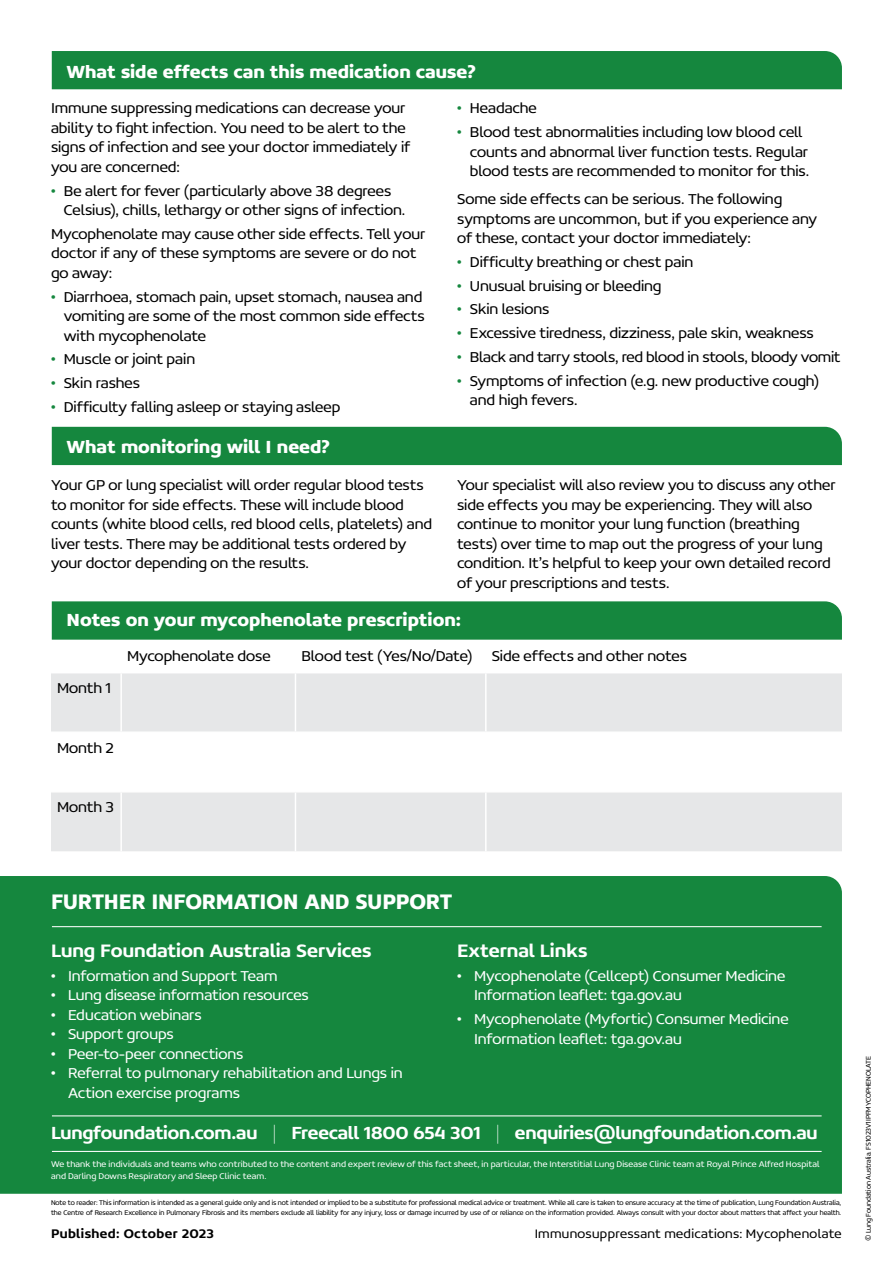
<style>
.page{position:relative;width:893px;height:1263px;background:#fff}
.page>*{position:absolute;margin:0;border:0;box-sizing:border-box;transform-origin:0 0}
.t1{font:700 22.5px "Concord W00";letter-spacing:-.01em;color:#fff;scale:.95 1}
.t2{font:500 19.5px "Concord W00";color:#fff}
.t3{font:500 18.9px "Concord W00";letter-spacing:-.01em;color:#fff}
.t4{font:700 18.75px "Concord W00";color:#fff}
.t5{font:300 15.75px/19.5px "Concord W00";letter-spacing:-.005em;color:#000}
.t6{font:300 15.75px/19.5px "Concord W00";letter-spacing:-.005em;color:#fff}
.t7{font:300 13.5px "Concord W00";letter-spacing:.02em;color:#000}
.t8{font:500 13.5px "Concord W00";letter-spacing:.03em;color:#000}
.t9{font:300 9.15px/12px "Concord W00";letter-spacing:.015em;color:#fff}
.t10{font:300 7.5px/9.8px "Concord W00";letter-spacing:-.005em;color:#000;scale:.95 1}
.s1{color:#15873e}
.s2{font-weight:100}
</style>
<div class="page">
<div style="left:0;top:876px;width:842px;height:318px;background:#15873e"></div>
<hr style="left:52px;top:1115px;width:770px;height:1px;background:#fff">
<hr style="left:52px;top:1151px;width:770px;height:1px;background:#fff">
<hr style="left:52px;top:926px;width:770px;height:1px;background:#fff">
<svg style="left:51px;top:673px;width:791px;height:178px;fill:#e6e7e8"></svg>
<hr style="left:120px;top:673px;width:2px;height:58px;background:#fff">
<hr style="left:295px;top:673px;width:1px;height:58px;background:#fff">
<hr style="left:485px;top:673px;width:2px;height:58px;background:#fff">
<hr style="left:51px;top:731px;width:70px;height:2px;background:#fff">
<hr style="left:121px;top:731px;width:174px;height:2px;background:#fff">
<hr style="left:120px;top:733px;width:2px;height:58px;background:#fff">
<hr style="left:295px;top:731px;width:191px;height:2px;background:#fff">
<hr style="left:295px;top:733px;width:1px;height:58px;background:#fff">
<hr style="left:486px;top:731px;width:356px;height:2px;background:#fff">
<hr style="left:485px;top:733px;width:2px;height:58px;background:#fff">
<hr style="left:51px;top:791px;width:70px;height:1px;background:#fff">
<hr style="left:121px;top:791px;width:174px;height:1px;background:#fff">
<hr style="left:120px;top:792px;width:2px;height:59px;background:#fff">
<hr style="left:295px;top:791px;width:191px;height:1px;background:#fff">
<hr style="left:295px;top:792px;width:1px;height:59px;background:#fff">
<hr style="left:486px;top:791px;width:356px;height:1px;background:#fff">
<hr style="left:485px;top:792px;width:2px;height:59px;background:#fff">
<div style="left:52px;top:51px;width:790px;height:38px;background:#15873e"></div>
<div style="left:52px;top:427px;width:790px;height:38px;background:#15873e"></div>
<div style="left:52px;top:601px;width:790px;height:39px;background:#15873e"></div>
<p class="t4" style="left:67px;top:60px;width:411px">What side effects can this medication cause?</p>
<p class="t5" style="left:51px;top:98px;width:361px">Immune suppressing medications can decrease your ability to fight infection. You need to be alert to the signs of infection and see your doctor immediately if you are concerned:</p>
<p class="t5" style="left:64px;top:181px;width:343px;text-indent:-13px"><span class="s1">•</span> Be alert for fever (particularly above 38 degrees<br>Celsius), chills, lethargy or other signs of infection.</p>
<p class="t5" style="left:51px;top:224px;width:376px">Mycophenolate may cause other side effects. Tell your doctor if any of these symptoms are severe or do not go away:</p>
<p class="t5" style="left:64px;top:287px;width:363px;text-indent:-13px"><span class="s1">•</span> Diarrhoea, stomach pain, upset stomach, nausea and vomiting are some of the most common side effects with mycophenolate</p>
<p class="t5" style="left:51px;top:349px;width:146px"><span class="s1">•</span> Muscle or joint pain</p>
<p class="t5" style="left:51px;top:373px;width:91px"><span class="s1">•</span> Skin rashes</p>
<p class="t5" style="left:51px;top:397px;width:291px"><span class="s1">•</span> Difficulty falling asleep or staying asleep</p>
<p class="t4" style="left:67px;top:436px;width:265px">What monitoring will I need?</p>
<p class="t5" style="left:457px;top:98px;width:81px"><span class="s1">•</span> Headache</p>
<p class="t5" style="left:470px;top:122px;width:341px;text-indent:-13px"><span class="s1">•</span> Blood test abnormalities including low blood cell counts and abnormal liver function tests. Regular blood tests are recommended to monitor for this.</p>
<p class="t5" style="left:457px;top:189px;width:362px">Some side effects can be serious. The following symptoms are uncommon, but if you experience any of these, contact your doctor immediately:</p>
<p class="t5" style="left:457px;top:252px;width:238px"><span class="s1">•</span> Difficulty breathing or chest pain</p>
<p class="t5" style="left:457px;top:276px;width:206px"><span class="s1">•</span> Unusual bruising or bleeding</p>
<p class="t5" style="left:457px;top:299px;width:94px"><span class="s1">•</span> Skin lesions</p>
<p class="t5" style="left:457px;top:323px;width:358px"><span class="s1">•</span> Excessive tiredness, dizziness, pale skin, weakness</p>
<p class="t5" style="left:457px;top:347px;width:385px"><span class="s1">•</span> Black and tarry stools, red blood in stools, bloody vomit</p>
<p class="t5" style="left:470px;top:371px;width:351px;text-indent:-13px"><span class="s1">•</span> Symptoms of infection (e.g. new productive cough) and high fevers.</p>
<p class="t5" style="left:51px;top:475px;width:383px">Your GP or lung specialist will order regular blood tests to monitor for side effects. These will include blood counts (white blood cells, red blood cells, platelets) and liver tests. There may be additional tests ordered by your doctor depending on the results.</p>
<p class="t5" style="left:457px;top:475px;width:380px">Your specialist will also review you to discuss any other side effects you may be experiencing. They will also continue to monitor your lung function (breathing tests) over time to map out the progress of your lung condition. It’s helpful to keep your own detailed record of your prescriptions and tests.</p>
<p class="t4" style="left:67px;top:609px;width:396px">Notes on your mycophenolate prescription:</p>
<p class="t5" style="left:57px;top:678px;width:56px">Month 1</p>
<p class="t5" style="left:127px;top:645px;width:145px">Mycophenolate dose</p>
<p class="t5" style="left:301px;top:645px;width:387px">Blood test (Yes/No/Date) Side effects and other notes</p>
<p class="t5" style="left:57px;top:738px;width:58px">Month 2</p>
<p class="t5" style="left:57px;top:797px;width:59px">Month 3</p>
<h1 class="t1" style="left:51px;top:888px;width:424px">FURTHER INFORMATION AND SUPPORT</h1>
<p class="t2" style="left:51px;top:939px;width:322px">Lung Foundation Australia Services</p>
<p class="t6" style="left:51px;top:966px;width:228px">• Information and Support Team</p>
<p class="t6" style="left:51px;top:985px;width:259px">• Lung disease information resources</p>
<p class="t6" style="left:51px;top:1005px;width:152px">• Education webinars</p>
<p class="t6" style="left:51px;top:1024px;width:124px">• Support groups</p>
<p class="t6" style="left:51px;top:1044px;width:194px">• Peer-to-peer connections</p>
<p class="t6" style="left:68px;top:1063px;width:336px;text-indent:-17px">• Referral to pulmonary rehabilitation and Lungs in<br>Action exercise programs</p>
<p class="t2" style="left:457px;top:939px;width:132px">External Links</p>
<p class="t6" style="left:474px;top:966px;width:313px;text-indent:-17px">• Mycophenolate (Cellcept) Consumer Medicine<br>Information leaflet: tga.gov.au</p>
<p class="t6" style="left:474px;top:1009px;width:316px;text-indent:-17px">• Mycophenolate (Myfortic) Consumer Medicine<br>Information leaflet: tga.gov.au</p>
<p class="t3" style="left:51px;top:1121px;width:768px">Lungfoundation.com.au <span class="s2">|</span> Freecall 1800 654 301 <span class="s2">|</span> enquiries@lungfoundation.com.au</p>
<p class="t9" style="left:51px;top:1158px;width:770px">We thank the individuals and teams who contributed to the content and expert review of this fact sheet, in particular, the Interstitial Lung Disease Clinic team at Royal Prince Alfred Hospital and Darling Downs Respiratory and Sleep Clinic team.</p>
<p class="t10" style="left:51px;top:1198px;width:833px">Note to reader: This information is intended as a general guide only and is not intended or implied to be a substitute for professional medical advice or treatment. While all care is taken to ensure accuracy at the time of publication, Lung Foundation Australia, the Centre of Research Excellence in Pulmonary Fibrosis and its members exclude all liability for any injury, loss or damage incurred by use of or reliance on the information provided. Always consult with your doctor about matters that affect your health.</p>
<p class="t8" style="left:51px;top:1225px;width:165px">Published: October 2023</p>
<p class="t7" style="left:535px;top:1225px;width:309px">Immunosuppressant medications: Mycophenolate</p>
<p class="t10" style="left:863px;top:1241px;width:196px;rotate:-90deg">© Lung Foundation Australia. FS1023V1IPFMYCOPHENOLATE</p>
</div>
